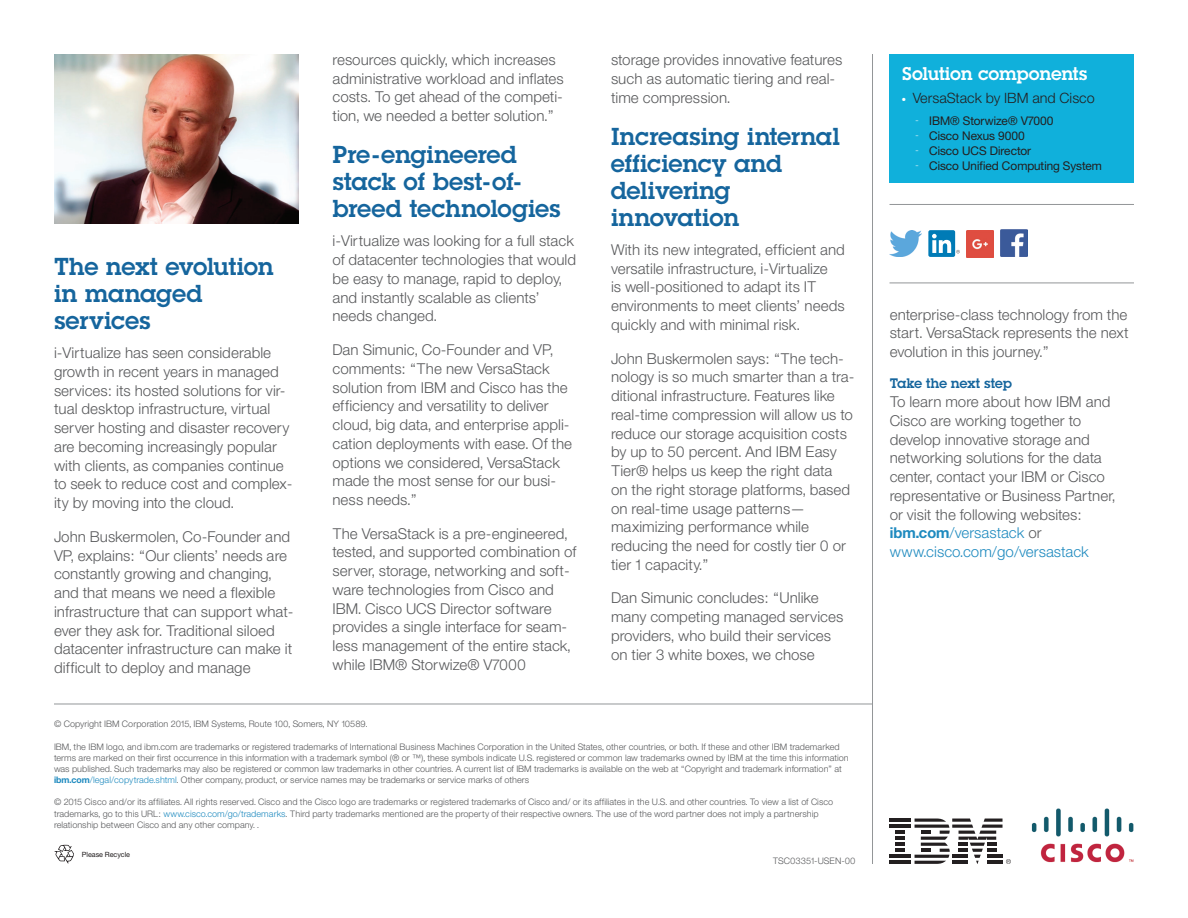
<style>
.page{position:relative;width:1188px;height:918px;background:#fff}
.page>*{position:absolute;margin:0;border:0;box-sizing:border-box;transform-origin:0 0}
.t1{font:24px/27px "Lubalin Demifor IBM";color:#15659d}
.t2{font:18px "Lubalin Demifor IBM";color:#fff}
.t3{font:15px/18.8px "Helv Neue Lightfor IBM";color:#58595b}
.t4{font:14.25px "Helv Neue Lightfor IBM";color:#231f20}
.t5{font:13.5px "Lubalin Demifor IBM";letter-spacing:-.005em;color:#15659d}
.t6{font:12px "Helv Neuefor IBM";color:#231f20}
.t7{font:9px/11.2px "Helv Neue Lightfor IBM";color:#58595b}
.t8{font:7.2px "Helvetica Neue";letter-spacing:-.01em;color:#231f20}
.t9{font:italic 700 4.5px "Arial";color:#fff}
.s1{font-family:"Helv Neue Boldfor IBM";color:#1e8abf}
.s2{color:#1e8abf}
</style>
<div class="page">
<hr style="left:872px;top:54px;width:1px;height:810px;background:#939698">
<div style="left:890px;top:54px;width:244px;height:128px;background:#10b0db"></div>
<hr style="left:889px;top:819px;width:22px;height:3px;background:#231f20">
<hr style="left:889px;top:825px;width:22px;height:3px;background:#231f20">
<hr style="left:889px;top:855px;width:22px;height:3px;background:#231f20">
<svg style="left:896px;top:831px;width:9px;height:21px"></svg>
<hr style="left:889px;top:861px;width:22px;height:3px;background:#231f20">
<svg style="left:915px;top:819px;width:96px;height:45px"></svg>
<svg style="left:54px;top:845px;width:20px;height:19px"></svg>
<hr style="left:54px;top:704px;width:818px;height:1px;background:#939698">
<img style="left:54px;top:54px;width:244px;height:169px">
<div style="left:928px;top:230px;width:27px;height:27px;background:#007bb6;border-radius:2px"></div>
<svg style="left:932px;top:234px;width:28px;height:19px"></svg>
<img style="left:1000px;top:230px;width:27px;height:27px">
<img style="left:966px;top:230px;width:28px;height:28px">
<img style="left:890px;top:231px;width:32px;height:26px">
<hr style="left:890px;top:204px;width:244px;height:1px;background:#939698">
<hr style="left:890px;top:283px;width:244px;height:1px;background:#939698">
<img style="left:1031px;top:808px;width:103px;height:55px">
<h1 class="t1" style="left:54px;top:252px;width:221px">The next evolution in managed services</h1>
<p class="t3" style="left:54px;top:343px;width:240px">i-Virtualize has seen considerable growth in recent years in managed services: its hosted solutions for vir&shy;tual desktop infrastructure, virtual server hosting and disaster recovery are becoming increasingly popular with clients, as companies continue to seek to reduce cost and complex&shy;ity by moving into the cloud.</p>
<p class="t3" style="left:54px;top:527px;width:241px">John Buskermolen, Co-Founder and VP, explains: “Our clients’ needs are constantly growing and changing, and that means we need a flexible infrastructure that can support what&shy;ever they ask for. Traditional siloed datacenter infrastructure can make it difficult to deploy and manage</p>
<p class="t3" style="left:333px;top:50px;width:233px">resources quickly, which increases administrative workload and inflates costs. To get ahead of the competi&shy;tion, we needed a better solution.”</p>
<h1 class="t1" style="left:333px;top:141px;width:230px">Pre-engineered stack of best-of&shy;breed technologies</h1>
<p class="t3" style="left:333px;top:231px;width:245px">i-Virtualize was looking for a full stack of datacenter technologies that would be easy to manage, rapid to deploy, and instantly scalable as clients’ needs changed.</p>
<p class="t3" style="left:333px;top:340px;width:241px">Dan Simunic, Co-Founder and VP, comments: “The new VersaStack solution from IBM and Cisco has the efficiency and versatility to deliver cloud, big data, and enterprise appli&shy;cation deployments with ease. Of the options we considered, VersaStack made the most sense for our busi&shy;ness needs.”</p>
<p class="t3" style="left:333px;top:524px;width:245px">The VersaStack is a pre-engineered, tested, and supported combination of server, storage, networking and soft&shy;ware technologies from Cisco and IBM. Cisco UCS Director software provides a single interface for seam&shy;less management of the entire stack, while IBM® Storwize® V7000</p>
<p class="t3" style="left:611px;top:50px;width:233px">storage provides innovative features such as automatic tiering and real&shy;time compression.</p>
<h1 class="t1" style="left:611px;top:122px;width:230px">Increasing internal efficiency and delivering innovation</h1>
<p class="t3" style="left:611px;top:240px;width:236px">With its new integrated, efficient and versatile infrastructure, i-Virtualize<br>is well-positioned to adapt its IT environments to meet clients’ needs quickly and with minimal risk.</p>
<p class="t3" style="left:611px;top:349px;width:245px">John Buskermolen says: “The tech&shy;nology is so much smarter than a tra&shy;ditional infrastructure. Features like real-time compression will allow us to reduce our storage acquisition costs by up to 50 percent. And IBM Easy Tier® helps us keep the right data<br>on the right storage platforms, based on real-time usage patterns— maximizing performance while reducing the need for costly tier 0 or tier 1 capacity.”</p>
<p class="t3" style="left:611px;top:588px;width:234px">Dan Simunic concludes: “Unlike many competing managed services providers, who build their services on tier 3 white boxes, we chose</p>
<p class="t7" style="left:54px;top:718px;width:315px">© Copyright IBM Corporation 2015, IBM Systems, Route 100, Somers, NY 10589.</p>
<p class="t7" style="left:54px;top:741px;width:796px">IBM, the IBM logo, and ibm.com are trademarks or registered trademarks of International Business Machines Corporation in the United States, other countries, or both. If these and other IBM trademarked terms are marked on their first occurrence in this information with a trademark symbol (® or ™), these symbols indicate U.S. registered or common law trademarks owned by IBM at the time this information was published. Such trademarks may also be registered or common law trademarks in other countries. A current list of IBM trademarks is available on the web at “Copyright and trademark information” at <span class="s1">ibm.com</span><span class="s2">/legal/copytrade.shtml</span>. Other company, product, or service names may be trademarks or service marks of others</p>
<p class="t7" style="left:54px;top:796px;width:781px">© 2015 Cisco and/or its affiliates. All rights reserved. Cisco and the Cisco logo are trademarks or registered trademarks of Cisco and/ or its affiliates in the U.S. and other countries. To view a list of Cisco trademarks, go to this URL: <span class="s2">www.cisco.com/go/trademarks</span>. Third party trademarks mentioned are the property of their respective owners. The use of the word partner does not imply a partnership relationship between Cisco and any other company. .</p>
<p class="t8" style="left:82px;top:850px;width:50px">Please Recycle</p>
<p class="t7" style="left:773px;top:855px;width:84px">TSC03351-USEN-00</p>
<p class="t2" style="left:902px;top:61px;width:187px">Solution components</p>
<p class="t4" style="left:902px;top:90px;width:194px"><sup>●</sup> VersaStack by IBM and Cisco</p>
<p class="t9" style="left:916px;top:118px;width:4px">–</p>
<p class="t6" style="left:929px;top:113px;width:126px">IBM® Storwize® V7000</p>
<p class="t9" style="left:916px;top:133px;width:4px">–</p>
<p class="t6" style="left:929px;top:128px;width:97px">Cisco Nexus 9000</p>
<p class="t9" style="left:916px;top:148px;width:4px">–</p>
<p class="t6" style="left:929px;top:143px;width:103px">Cisco UCS Director</p>
<p class="t9" style="left:916px;top:163px;width:4px">–</p>
<p class="t6" style="left:929px;top:158px;width:174px">Cisco Unified Computing System</p>
<p class="t3" style="left:890px;top:304px;width:240px;text-align:justify">enterprise-class technology from the start. VersaStack represents the next evolution in this journey.”</p>
<p class="t5" style="left:890px;top:375px;width:124px">Take the next step</p>
<p class="t3" style="left:890px;top:392px;width:227px">To learn more about how IBM and<br>Cisco are working together to develop innovative storage and networking solutions for the data center, contact your IBM or Cisco representative or Business Partner, or visit the following websites: <span class="s1">ibm.com</span><span class="s2">/versastack</span> or <span class="s2">www.cisco.com/go/versastack</span></p>
</div>
